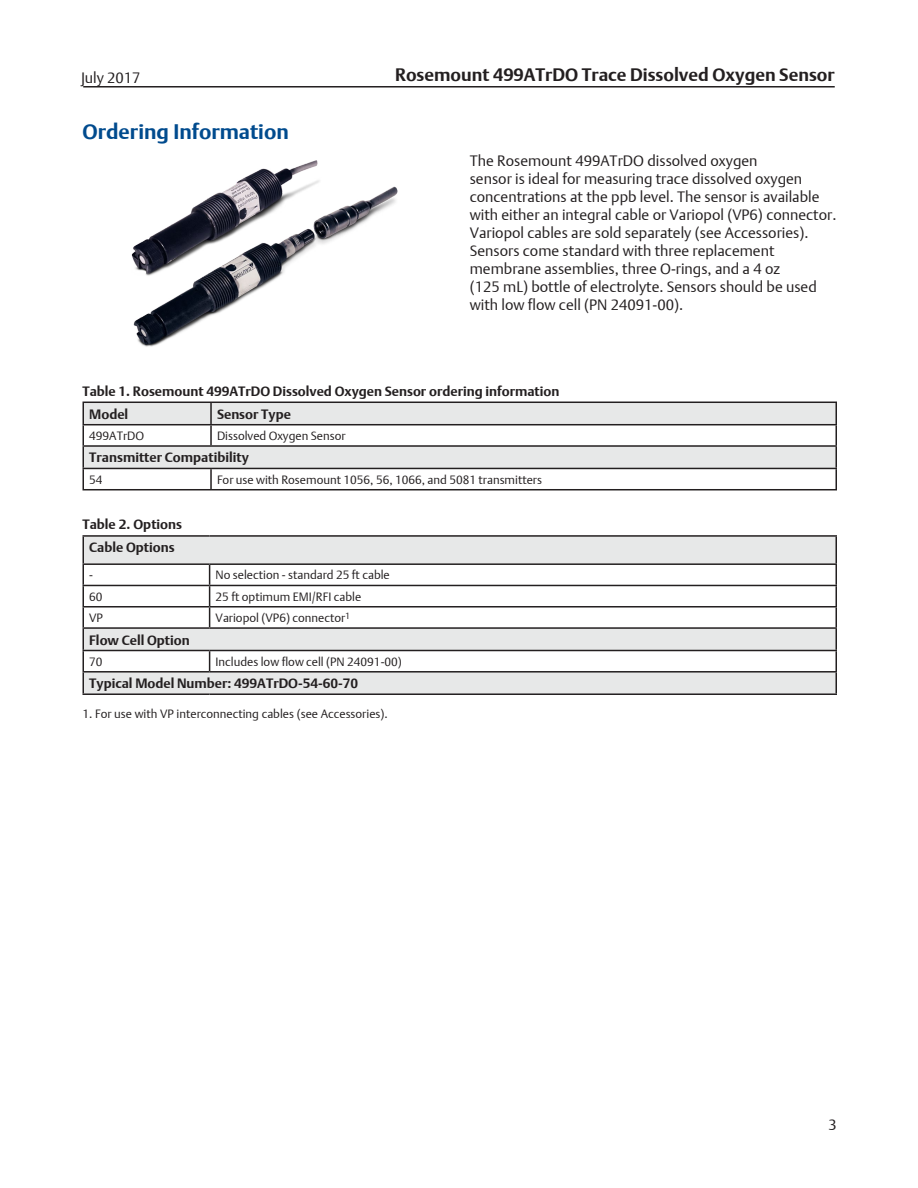
<style>
.page{position:relative;width:918px;height:1188px;background:#fff}
.page>*{position:absolute;margin:0;border:0;box-sizing:border-box;transform-origin:0 0}
.t1{font:700 21px "DTL Argo T";color:#004b8e}
.t2{font:700 18px "DTL Argo T";color:#231f20}
.t3{font:15px/18px "DTL Argo T Light";color:#231f20}
.t4{font:700 13.5px/23.2px "DTL Argo T";color:#231f20}
.t5{font:12px "DTL Argo T Light";color:#231f20}
</style>
<div class="page">
<hr style="left:83px;top:86px;width:752px;height:2px;background:#231f20">
<img style="left:131px;top:160px;width:267px;height:187px">
<svg style="left:84px;top:403px;width:752px;height:65px;fill:#e7e8e8"></svg>
<hr style="left:82px;top:402px;width:129px;height:1px;background:#231f20">
<hr style="left:82px;top:403px;width:2px;height:21px;background:#231f20">
<hr style="left:211px;top:402px;width:626px;height:1px;background:#231f20">
<hr style="left:210px;top:403px;width:2px;height:21px;background:#231f20">
<hr style="left:82px;top:424px;width:129px;height:1px;background:#231f20">
<hr style="left:82px;top:425px;width:2px;height:20px;background:#231f20">
<hr style="left:211px;top:424px;width:626px;height:1px;background:#231f20">
<hr style="left:210px;top:425px;width:2px;height:20px;background:#231f20">
<hr style="left:82px;top:445px;width:129px;height:2px;background:#231f20">
<hr style="left:82px;top:447px;width:2px;height:21px;background:#231f20">
<hr style="left:211px;top:445px;width:626px;height:2px;background:#231f20">
<hr style="left:82px;top:468px;width:129px;height:1px;background:#231f20">
<hr style="left:82px;top:469px;width:2px;height:20px;background:#231f20">
<hr style="left:211px;top:468px;width:626px;height:1px;background:#231f20">
<hr style="left:210px;top:469px;width:2px;height:20px;background:#231f20">
<svg style="left:836px;top:403px;width:1px;height:86px"></svg>
<hr style="left:82px;top:489px;width:129px;height:1px;background:#231f20">
<hr style="left:211px;top:489px;width:626px;height:1px;background:#231f20">
<svg style="left:84px;top:537px;width:752px;height:156px"></svg>
<hr style="left:82px;top:535px;width:128px;height:2px;background:#231f20">
<hr style="left:82px;top:537px;width:2px;height:26px;background:#231f20">
<hr style="left:210px;top:535px;width:627px;height:2px;background:#231f20">
<hr style="left:82px;top:563px;width:128px;height:2px;background:#231f20">
<hr style="left:82px;top:565px;width:2px;height:20px;background:#231f20">
<hr style="left:210px;top:563px;width:627px;height:2px;background:#231f20">
<hr style="left:82px;top:585px;width:128px;height:1px;background:#231f20">
<hr style="left:82px;top:586px;width:2px;height:20px;background:#231f20">
<hr style="left:210px;top:585px;width:627px;height:1px;background:#231f20">
<hr style="left:82px;top:606px;width:128px;height:2px;background:#231f20">
<svg style="left:82px;top:608px;width:2px;height:19px"></svg>
<hr style="left:210px;top:606px;width:627px;height:2px;background:#231f20">
<svg style="left:209px;top:565px;width:1px;height:62px"></svg>
<hr style="left:82px;top:627px;width:128px;height:2px;background:#231f20">
<hr style="left:82px;top:629px;width:2px;height:21px;background:#231f20">
<hr style="left:210px;top:627px;width:627px;height:2px;background:#231f20">
<hr style="left:82px;top:650px;width:128px;height:1px;background:#231f20">
<hr style="left:82px;top:651px;width:2px;height:20px;background:#231f20">
<hr style="left:210px;top:650px;width:627px;height:1px;background:#231f20">
<svg style="left:209px;top:651px;width:1px;height:20px"></svg>
<hr style="left:82px;top:671px;width:128px;height:2px;background:#231f20">
<hr style="left:82px;top:673px;width:2px;height:20px;background:#231f20">
<hr style="left:210px;top:671px;width:627px;height:2px;background:#231f20">
<svg style="left:836px;top:537px;width:1px;height:156px"></svg>
<hr style="left:82px;top:693px;width:128px;height:2px;background:#231f20">
<hr style="left:210px;top:693px;width:627px;height:2px;background:#231f20">
<p class="t3" style="left:81px;top:68px;width:61px">July 2017</p>
<p class="t2" style="left:395px;top:64px;width:441px">Rosemount 499ATrDO Trace Dissolved Oxygen Sensor</p>
<h1 class="t1" style="left:82px;top:119px;width:208px">Ordering Information</h1>
<p class="t3" style="left:470px;top:151px;width:368px">The Rosemount 499ATrDO dissolved oxygen<br>sensor is ideal for measuring trace dissolved oxygen concentrations at the ppb level. The sensor is available with either an integral cable or Variopol (VP6) connector.<br>Variopol cables are sold separately (see Accessories).<br>Sensors come standard with three replacement membrane assemblies, three O-rings, and a 4 oz<br>(125 mL) bottle of electrolyte. Sensors should be used with low flow cell (PN 24091-00).</p>
<p class="t4" style="left:89px;top:379px;width:472px;text-indent:-7px">Table 1. Rosemount 499ATrDO Dissolved Oxygen Sensor ordering information<br>Model</p>
<p class="t4" style="left:217px;top:402px;width:75px">Sensor Type</p>
<p class="t5" style="left:89px;top:429px;width:57px">499ATrDO</p>
<p class="t5" style="left:217px;top:429px;width:130px">Dissolved Oxygen Sensor</p>
<p class="t4" style="left:89px;top:446px;width:161px">Transmitter Compatibility</p>
<p class="t5" style="left:89px;top:472px;width:15px">54</p>
<p class="t5" style="left:217px;top:472px;width:327px">For use with Rosemount 1056, 56, 1066, and 5081 transmitters</p>
<p class="t4" style="left:82px;top:513px;width:101px;text-align:center">Table 2. Options<br>Cable Options</p>
<p class="t5" style="left:89px;top:568px;width:5px">-</p>
<p class="t5" style="left:216px;top:568px;width:176px">No selection - standard 25 ft cable</p>
<p class="t5" style="left:89px;top:589px;width:15px">60</p>
<p class="t5" style="left:216px;top:589px;width:147px">25 ft optimum EMI/RFI cable</p>
<p class="t5" style="left:89px;top:611px;width:15px">VP</p>
<p class="t5" style="left:216px;top:611px;width:136px">Variopol (VP6) connector<sup>1</sup></p>
<p class="t4" style="left:89px;top:628px;width:102px">Flow Cell Option</p>
<p class="t5" style="left:89px;top:654px;width:15px">70</p>
<p class="t5" style="left:216px;top:654px;width:188px">Includes low flow cell (PN 24091-00)</p>
<p class="t4" style="left:89px;top:672px;width:270px">Typical Model Number: 499ATrDO-54-60-70</p>
<p class="t5" style="left:82px;top:706px;width:307px">1. For use with VP interconnecting cables (see Accessories).</p>
<p class="t3" style="left:829px;top:1115px;width:10px">3</p>
</div>
